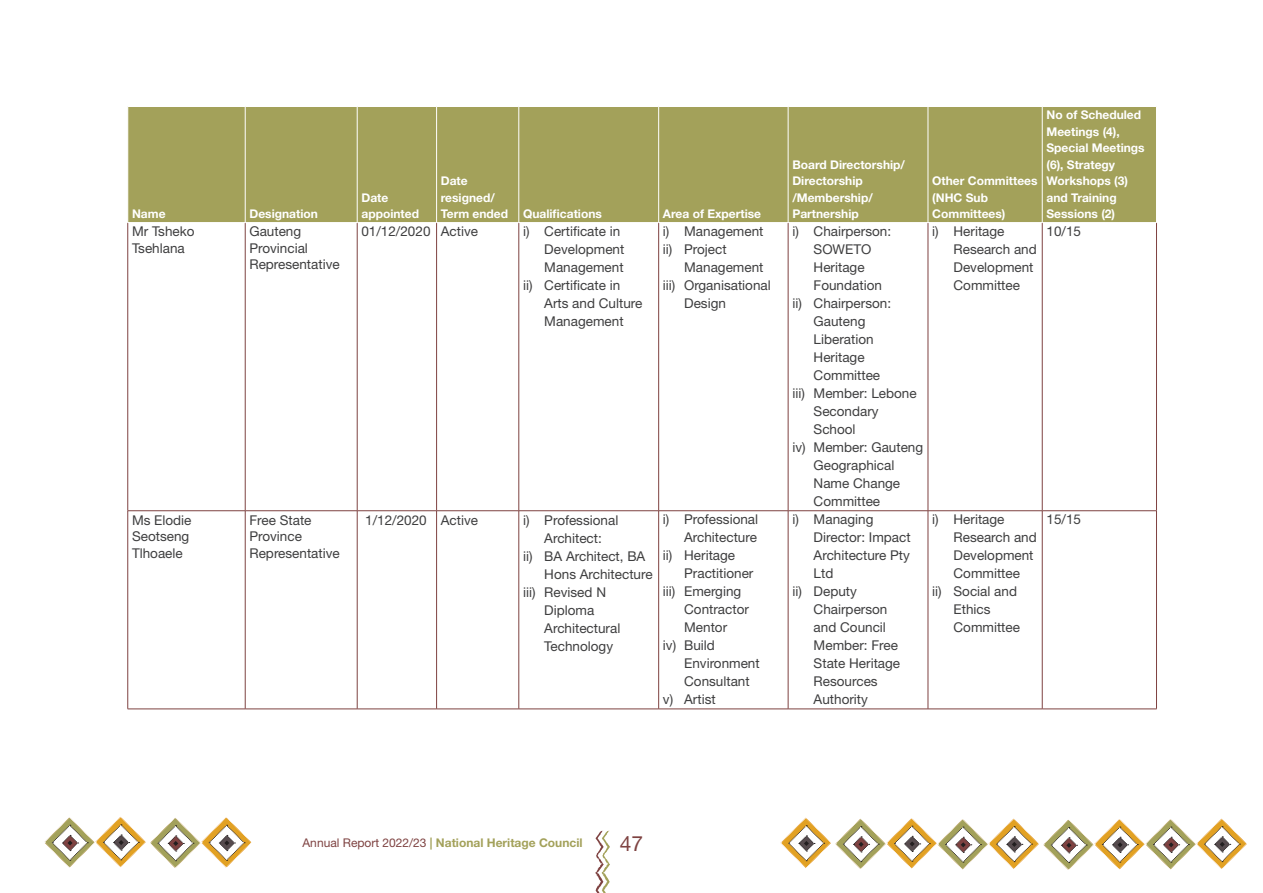
<style>
.page{position:relative;width:1263px;height:893px;background:#fff}
.page>*{position:absolute;margin:0;border:0;box-sizing:border-box;transform-origin:0 0}
.t1{font:21px "Helvetica Neue LT Std";color:#7e4241}
.t2{font:13.5px/16.5px "Helvetica Neue LT Std";color:#3e3e3f}
.t3{font:700 12px/16.5px "Helvetica Neue LT Std";color:#fff}
.t4{font:700 12px "Helvetica Neue LT Std";color:#a3a15a}
.s1{font-weight:400;color:#7e4241}
</style>
<div class="page">
<div style="left:128px;top:107px;width:1028px;height:115px;background:#a3a15a"></div>
<hr style="left:245px;top:107px;width:1px;height:115px;background:#fff">
<hr style="left:357px;top:107px;width:1px;height:115px;background:#fff">
<hr style="left:436px;top:107px;width:1px;height:115px;background:#fff">
<hr style="left:518px;top:107px;width:1px;height:115px;background:#fff">
<hr style="left:658px;top:107px;width:1px;height:115px;background:#fff">
<hr style="left:788px;top:107px;width:1px;height:115px;background:#fff">
<hr style="left:928px;top:107px;width:1px;height:115px;background:#fff">
<hr style="left:1042px;top:107px;width:1px;height:115px;background:#fff">
<hr style="left:127px;top:223px;width:1px;height:288px;background:#7e4241">
<hr style="left:245px;top:223px;width:1px;height:288px;background:#7e4241">
<hr style="left:357px;top:223px;width:1px;height:288px;background:#7e4241">
<hr style="left:436px;top:223px;width:1px;height:288px;background:#7e4241">
<hr style="left:518px;top:223px;width:1px;height:288px;background:#7e4241">
<hr style="left:658px;top:223px;width:1px;height:288px;background:#7e4241">
<hr style="left:788px;top:223px;width:1px;height:288px;background:#7e4241">
<hr style="left:928px;top:223px;width:1px;height:288px;background:#7e4241">
<hr style="left:1042px;top:223px;width:1px;height:288px;background:#7e4241">
<hr style="left:1156px;top:223px;width:1px;height:288px;background:#7e4241">
<hr style="left:128px;top:510px;width:117px;height:1px;background:#7e4241">
<hr style="left:127px;top:511px;width:1px;height:198px;background:#7e4241">
<hr style="left:245px;top:510px;width:112px;height:1px;background:#7e4241">
<hr style="left:245px;top:511px;width:1px;height:198px;background:#7e4241">
<hr style="left:357px;top:510px;width:80px;height:1px;background:#7e4241">
<hr style="left:357px;top:511px;width:1px;height:198px;background:#7e4241">
<hr style="left:437px;top:510px;width:82px;height:1px;background:#7e4241">
<hr style="left:436px;top:511px;width:1px;height:198px;background:#7e4241">
<hr style="left:519px;top:510px;width:140px;height:1px;background:#7e4241">
<hr style="left:518px;top:511px;width:1px;height:198px;background:#7e4241">
<hr style="left:659px;top:510px;width:129px;height:1px;background:#7e4241">
<hr style="left:658px;top:511px;width:1px;height:198px;background:#7e4241">
<hr style="left:788px;top:510px;width:140px;height:1px;background:#7e4241">
<hr style="left:788px;top:511px;width:1px;height:198px;background:#7e4241">
<hr style="left:928px;top:510px;width:114px;height:1px;background:#7e4241">
<hr style="left:928px;top:511px;width:1px;height:198px;background:#7e4241">
<hr style="left:1042px;top:510px;width:115px;height:1px;background:#7e4241">
<hr style="left:1042px;top:511px;width:1px;height:198px;background:#7e4241">
<hr style="left:1156px;top:511px;width:1px;height:198px;background:#7e4241">
<hr style="left:128px;top:709px;width:117px;height:1px;background:#7e4241">
<hr style="left:245px;top:709px;width:112px;height:1px;background:#7e4241">
<hr style="left:357px;top:709px;width:80px;height:1px;background:#7e4241">
<hr style="left:437px;top:709px;width:82px;height:1px;background:#7e4241">
<hr style="left:519px;top:709px;width:140px;height:1px;background:#7e4241">
<hr style="left:659px;top:709px;width:129px;height:1px;background:#7e4241">
<hr style="left:788px;top:709px;width:140px;height:1px;background:#7e4241">
<hr style="left:928px;top:709px;width:114px;height:1px;background:#7e4241">
<hr style="left:1042px;top:709px;width:115px;height:1px;background:#7e4241">
<svg style="left:780px;top:817px;width:467px;height:53px"></svg>
<svg style="left:44px;top:817px;width:208px;height:51px"></svg>
<svg style="left:595px;top:830px;width:15px;height:63px"></svg>
<p class="t3" style="left:132px;top:206px;width:35px">Name</p>
<p class="t3" style="left:249px;top:206px;width:70px">Designation</p>
<p class="t3" style="left:361px;top:189px;width:59px">Date appointed</p>
<p class="t3" style="left:441px;top:173px;width:163px">Date<br>resigned/<br>Term ended Qualifications</p>
<p class="t2" style="left:132px;top:223px;width:64px">Mr Tsheko<br>Tsehlana</p>
<p class="t2" style="left:249px;top:223px;width:92px">Gauteng<br>Provincial<br>Representative</p>
<p class="t2" style="left:361px;top:223px;width:118px">01/12/2020 Active</p>
<p class="t2" style="left:523px;top:223px;width:99px">i) Certificate in</p>
<p class="t2" style="left:544px;top:241px;width:82px">Development</p>
<p class="t2" style="left:544px;top:259px;width:81px">Management</p>
<p class="t2" style="left:523px;top:277px;width:99px">ii) Certificate in</p>
<p class="t2" style="left:544px;top:295px;width:100px">Arts and Culture</p>
<p class="t2" style="left:544px;top:313px;width:81px">Management</p>
<p class="t3" style="left:663px;top:206px;width:100px">Area of Expertise</p>
<p class="t2" style="left:663px;top:222px;width:102px;line-height:18px">i) Management ii) Project</p>
<p class="t2" style="left:684px;top:259px;width:81px">Management</p>
<p class="t2" style="left:663px;top:277px;width:109px">iii) Organisational</p>
<p class="t2" style="left:684px;top:295px;width:43px">Design</p>
<p class="t2" style="left:132px;top:511px;width:61px">Ms Elodie<br>Seotseng<br>Tlhoaele</p>
<p class="t2" style="left:249px;top:511px;width:92px">Free State<br>Province<br>Representative</p>
<p class="t2" style="left:365px;top:511px;width:114px">1/12/2020 Active</p>
<p class="t2" style="left:523px;top:511px;width:97px">i) Professional</p>
<p class="t2" style="left:544px;top:529px;width:59px">Architect:</p>
<p class="t2" style="left:523px;top:547px;width:124px">ii) BA Architect, BA</p>
<p class="t2" style="left:544px;top:565px;width:110px">Hons Architecture</p>
<p class="t2" style="left:523px;top:583px;width:85px">iii) Revised N</p>
<p class="t2" style="left:544px;top:601px;width:52px">Diploma</p>
<p class="t2" style="left:544px;top:619px;width:78px">Architectural</p>
<p class="t2" style="left:544px;top:637px;width:70px">Technology</p>
<p class="t2" style="left:663px;top:511px;width:97px">i) Professional</p>
<p class="t2" style="left:684px;top:529px;width:74px">Architecture</p>
<p class="t2" style="left:663px;top:547px;width:74px">ii) Heritage</p>
<p class="t2" style="left:684px;top:565px;width:71px">Practitioner</p>
<p class="t2" style="left:663px;top:583px;width:80px">iii) Emerging</p>
<p class="t2" style="left:684px;top:601px;width:66px">Contractor</p>
<p class="t2" style="left:684px;top:619px;width:45px">Mentor</p>
<p class="t2" style="left:663px;top:637px;width:54px">iv) Build</p>
<p class="t2" style="left:684px;top:655px;width:77px">Environment</p>
<p class="t2" style="left:684px;top:673px;width:67px">Consultant</p>
<p class="t2" style="left:663px;top:691px;width:54px">v) Artist</p>
<p class="t3" style="left:792px;top:156px;width:114px">Board Directorship/<br>Directorship /Membership/<br>Partnership</p>
<p class="t2" style="left:792px;top:223px;width:100px">i) Chairperson:</p>
<p class="t2" style="left:814px;top:241px;width:59px">SOWETO</p>
<p class="t2" style="left:814px;top:259px;width:52px">Heritage</p>
<p class="t2" style="left:814px;top:277px;width:70px">Foundation</p>
<p class="t2" style="left:792px;top:295px;width:100px">ii) Chairperson:</p>
<p class="t2" style="left:814px;top:313px;width:53px">Gauteng</p>
<p class="t2" style="left:814px;top:331px;width:62px">Liberation</p>
<p class="t2" style="left:814px;top:349px;width:52px">Heritage</p>
<p class="t2" style="left:814px;top:367px;width:68px">Committee</p>
<p class="t2" style="left:792px;top:385px;width:126px">iii) Member: Lebone</p>
<p class="t2" style="left:814px;top:403px;width:67px">Secondary</p>
<p class="t2" style="left:814px;top:421px;width:43px">School</p>
<p class="t2" style="left:792px;top:439px;width:132px">iv) Member: Gauteng</p>
<p class="t2" style="left:814px;top:457px;width:82px">Geographical</p>
<p class="t2" style="left:814px;top:475px;width:88px">Name Change</p>
<p class="t2" style="left:814px;top:493px;width:68px">Committee</p>
<p class="t2" style="left:792px;top:511px;width:83px">i) Managing</p>
<p class="t2" style="left:814px;top:529px;width:99px">Director: Impact</p>
<p class="t2" style="left:814px;top:547px;width:98px">Architecture Pty</p>
<p class="t2" style="left:814px;top:565px;width:21px">Ltd</p>
<p class="t2" style="left:792px;top:583px;width:66px">ii) Deputy</p>
<p class="t2" style="left:814px;top:601px;width:75px">Chairperson</p>
<p class="t2" style="left:814px;top:619px;width:74px">and Council</p>
<p class="t2" style="left:814px;top:637px;width:86px">Member: Free</p>
<p class="t2" style="left:814px;top:655px;width:88px">State Heritage</p>
<p class="t2" style="left:814px;top:673px;width:66px">Resources</p>
<p class="t2" style="left:814px;top:691px;width:56px">Authority</p>
<p class="t3" style="left:932px;top:173px;width:107px">Other Committees (NHC Sub<br>Committees)</p>
<p class="t3" style="left:1046px;top:107px;width:100px">No of Scheduled<br>Meetings (4),<br>Special Meetings (6), Strategy<br>Workshops (3) and Training<br>Sessions (2)</p>
<p class="t2" style="left:953px;top:222px;width:85px;line-height:18px;text-indent:-21px">i) Heritage<br>Research and<br>Development<br>Committee</p>
<p class="t2" style="left:1046px;top:223px;width:36px">10/15</p>
<p class="t2" style="left:932px;top:511px;width:74px">i) Heritage</p>
<p class="t2" style="left:953px;top:529px;width:85px">Research and</p>
<p class="t2" style="left:953px;top:547px;width:82px">Development</p>
<p class="t2" style="left:953px;top:565px;width:68px">Committee</p>
<p class="t2" style="left:932px;top:583px;width:86px">ii) Social and</p>
<p class="t2" style="left:953px;top:601px;width:39px">Ethics</p>
<p class="t2" style="left:953px;top:619px;width:68px">Committee</p>
<p class="t2" style="left:1046px;top:511px;width:36px">15/15</p>
<p class="t4" style="left:303px;top:835px;width:282px"><span class="s1">Annual Report 2022/23</span> | National Heritage Council</p>
<h1 class="t1" style="left:620px;top:831px;width:25px">47</h1>
</div>
